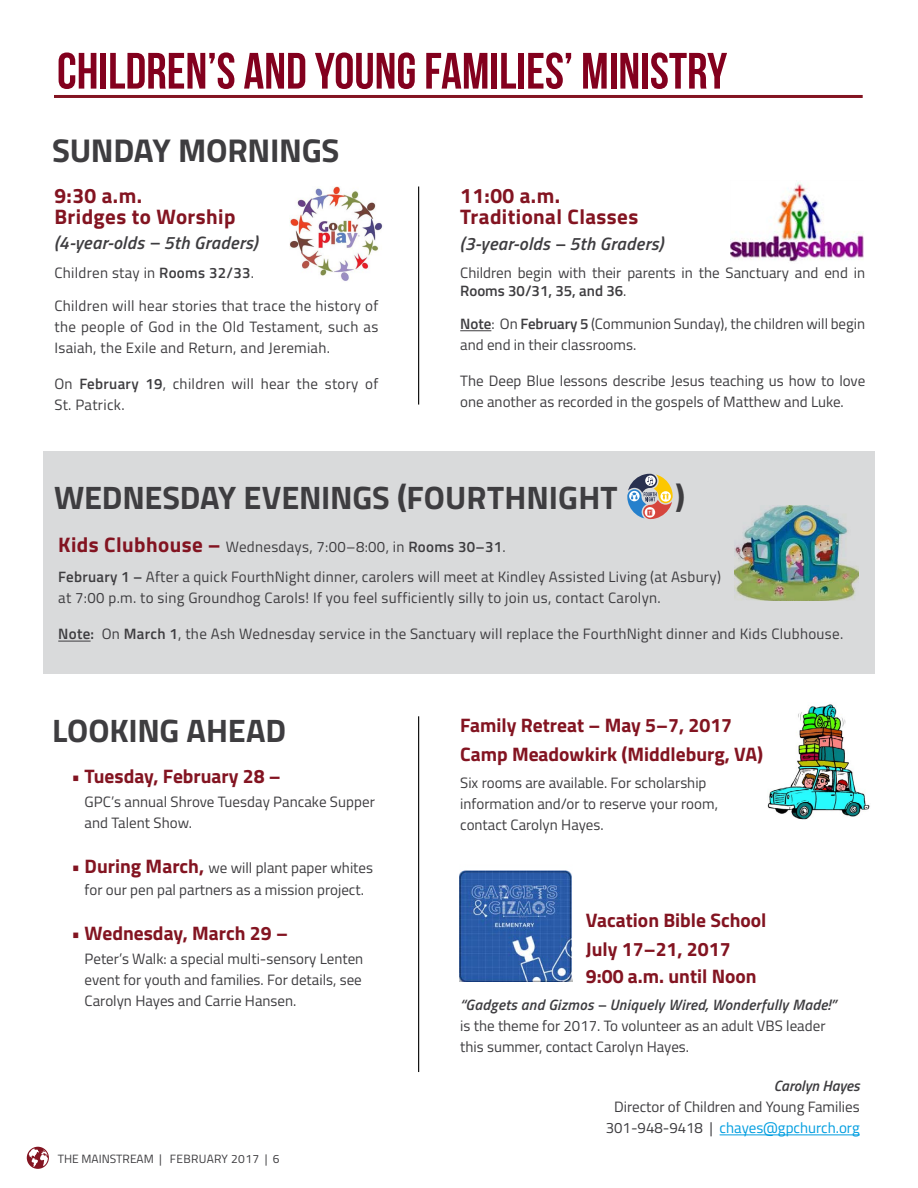
<style>
.page{position:relative;width:918px;height:1188px;background:#fff}
.page>*{position:absolute;margin:0;border:0;box-sizing:border-box;transform-origin:0 0}
.t1{font:51px "Bebas Neue";color:#83001e}
.t2{font:700 33px "Titillium";letter-spacing:-.01em;color:#3e3d40}
.t3{font:700 32.55px "Titillium";letter-spacing:-.005em;color:#3e3d40}
.t4{font:700 21px/21px "Titillium";letter-spacing:.02em;color:#831421}
.t5{font:700 19.5px/27.8px "Titillium";color:#831421}
.t6{font:italic 600 18px "Titillium";letter-spacing:.02em;color:#3e3d40}
.t7{font:15px/21px "Titillium";color:#3e3d40}
.t8{font:15px/21px "Titillium";letter-spacing:.02em;color:#3e3d40}
.t9{font:italic 600 15px "Titillium";letter-spacing:.02em;color:#3e3d40}
.t10{font:italic 600 15px "Titillium";color:#3e3d40}
.t11{font:12px "Titillium";color:#3e3d40}
.s1{font-weight:600}
.s2{font-weight:700;font-size:21px;color:#831421}
.s3{font-weight:700;font-size:19.5px;color:#831421}
.s4{color:#009ee0}
</style>
<div class="page">
<hr style="left:54px;top:95px;width:809px;height:3px;background:#831421">
<img style="left:290px;top:187px;width:93px;height:94px">
<hr style="left:720px;top:1135px;width:140px;height:1px;background:#009ee0">
<img style="left:768px;top:704px;width:102px;height:116px">
<hr style="left:460px;top:331px;width:31px;height:1px;background:#3e3d40">
<hr style="left:418px;top:187px;width:1px;height:218px;background:#000">
<hr style="left:418px;top:716px;width:1px;height:356px;background:#000">
<img style="left:459px;top:870px;width:113px;height:112px">
<svg style="left:27px;top:1147px;width:22px;height:22px"></svg>
<img style="left:730px;top:182px;width:134px;height:80px">
<div style="left:43px;top:452px;width:832px;height:222px;background:#d9dadb"></div>
<hr style="left:58px;top:641px;width:33px;height:1px;background:#3e3d40">
<svg style="left:627px;top:474px;width:46px;height:45px"></svg>
<img style="left:734px;top:505px;width:125px;height:96px">
<h1 class="t1" style="left:57px;top:43px;width:672px">CHILDREN’S AND YOUNG FAMILIES’ MINISTRY</h1>
<h2 class="t2" style="left:52px;top:126px;width:289px">SUNDAY MORNINGS</h2>
<h3 class="t4" style="left:54px;top:184px;width:183px">9:30 a.m.<br>Bridges to Worship</h3>
<p class="t6" style="left:54px;top:229px;width:204px">(4-year-olds – 5th Graders)</p>
<p class="t8" style="left:54px;top:261px;width:201px">Children stay in <span class="s1">Rooms 32/33</span>.</p>
<p class="t7" style="left:54px;top:294px;width:326px;text-align:justify">Children will hear stories that trace the history of the people of God in the Old Testament, such as Isaiah, the Exile and Return, and Jeremiah.</p>
<p class="t8" style="left:54px;top:372px;width:325px">On <span class="s1">February 19</span>, children will hear the story of<br>St. Patrick.</p>
<h3 class="t4" style="left:460px;top:184px;width:180px">11:00 a.m.<br>Traditional Classes</h3>
<p class="t6" style="left:460px;top:230px;width:204px">(3-year-olds – 5th Graders)</p>
<p class="t7" style="left:460px;top:263px;width:406px;line-height:18px">Children begin with their parents in the Sanctuary and end in<br><span class="s1">Rooms 30/31, 35, and 36</span>.</p>
<p class="t7" style="left:460px;top:313px;width:407px"><span class="s1">Note</span>: On <span class="s1">February 5</span> (Communion Sunday), the children will begin and end in their classrooms.</p>
<p class="t7" style="left:460px;top:370px;width:407px">The Deep Blue lessons describe Jesus teaching us how to love one another as recorded in the gospels of Matthew and Luke.</p>
<h3 class="t3" style="left:54px;top:472px;width:565px">WEDNESDAY EVENINGS (FOURTHNIGHT</h3>
<h3 class="t3" style="left:675px;top:472px;width:12px">)</h3>
<p class="t8" style="left:58px;top:531px;width:664px;line-height:30px"><span class="s2">Kids Clubhouse –</span> Wednesdays, 7:00–8:00, in <span class="s1">Rooms 30–31</span>.<br><span class="s1">February 1 –</span> After a quick FourthNight dinner, carolers will meet at Kindley Assisted Living (at Asbury)</p>
<p class="t8" style="left:58px;top:587px;width:604px">at 7:00 p.m. to sing Groundhog Carols! If you feel sufficiently silly to join us, contact Carolyn.</p>
<p class="t8" style="left:58px;top:623px;width:786px"><span class="s1">Note:</span> On <span class="s1">March 1</span>, the Ash Wednesday service in the Sanctuary will replace the FourthNight dinner and Kids Clubhouse.</p>
<h3 class="t3" style="left:52px;top:706px;width:236px">LOOKING AHEAD</h3>
<h3 class="t5" style="left:72px;top:761px;width:211px">• Tuesday, February 28 –</h3>
<p class="t7" style="left:85px;top:790px;width:292px">GPC’s annual Shrove Tuesday Pancake Supper and Talent Show.</p>
<p class="t7" style="left:72px;top:856px;width:303px;line-height:22.5px;text-align:center"><span class="s3">• During March,</span> we will plant paper whites for our pen pal partners as a mission project.</p>
<h3 class="t5" style="left:72px;top:919px;width:218px">• Wednesday, March 29 –</h3>
<p class="t7" style="left:85px;top:948px;width:280px;text-align:justify">Peter’s Walk: a special multi-sensory Lenten event for youth and families. For details, see Carolyn Hayes and Carrie Hansen.</p>
<p class="t11" style="left:58px;top:1150px;width:223px">THE MAINSTREAM | FEBRUARY 2017 | 6</p>
<h3 class="t5" style="left:460px;top:710px;width:304px;line-height:28.5px">Family Retreat – May 5–7, 2017<br>Camp Meadowkirk (Middleburg, VA)</h3>
<p class="t7" style="left:460px;top:771px;width:259px">Six rooms are available. For scholarship information and/or to reserve your room, contact Carolyn Hayes.</p>
<h3 class="t5" style="left:586px;top:905px;width:182px">Vacation Bible School<br>July 17–21, 2017<br>9:00 a.m. until Noon</h3>
<p class="t9" style="left:460px;top:993px;width:377px">“Gadgets and Gizmos – Uniquely Wired, Wonderfully Made!”</p>
<p class="t7" style="left:460px;top:1014px;width:367px">is the theme for 2017. To volunteer as an adult VBS leader this summer, contact Carolyn Hayes.</p>
<p class="t10" style="left:774px;top:1075px;width:87px">Carolyn Hayes</p>
<p class="t7" style="left:606px;top:1096px;width:255px;text-align:center">Director of Children and Young Families<br>301-948-9418 | <span class="s4">chayes@gpchurch.org</span></p>
</div>
